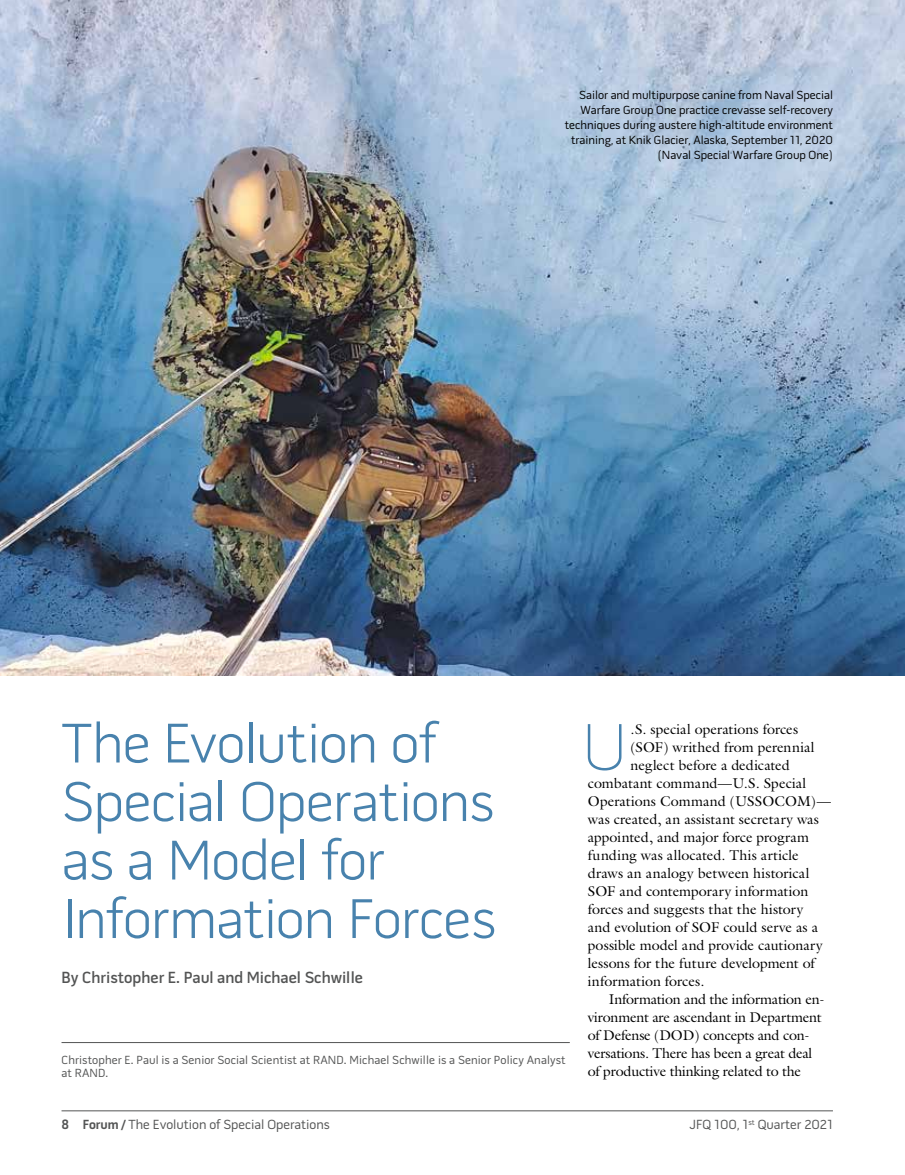
<style>
.page{position:relative;width:905px;height:1175px;background:#fff}
.page>*{position:absolute;margin:0;border:0;box-sizing:border-box;transform-origin:0 0}
.t1{font:100 67.2px "Pill Gothic 600 mg";color:#4882ad}
.t2{font:300 57px/58.5px "Pill Gothic 600 mg";letter-spacing:-.015em;color:#4882ad}
.t3{font:600 16.5px "Pill Gothic 600 mg";color:#535454}
.t4{font:14.25px "Galliard Std";letter-spacing:-.005em;color:#000}
.t5{font:14.25px "Galliard Std";letter-spacing:.015em;color:#000}
.t6{font:13.5px "Pill Gothic 600 mg";color:#535454}
.t7{font:12px/15px "Pill Gothic 600 mg";color:#000;text-align:right}
.t8{font:12px/13.5px "Pill Gothic 600 mg";letter-spacing:.01em;color:#535454}
.s1{font-weight:700}
</style>
<div class="page">
<hr style="left:62px;top:1110px;width:770px;height:1px;background:#535454">
<hr style="left:62px;top:1042px;width:508px;height:1px;background:#535454">
<img style="left:0;top:0;width:904px;height:675px">
<p class="t7" style="left:565px;top:88px;width:269px">Sailor and multipurpose canine from Naval Special Warfare Group One practice crevasse self-recovery techniques during austere high-altitude environment training, at Knik Glacier, Alaska, September 11, 2020 (Naval Special Warfare Group One)</p>
<h2 class="t2" style="left:62px;top:719px;width:436px">The Evolution of<br>Special Operations as a Model for<br>Information Forces</h2>
<p class="t3" style="left:62px;top:970px;width:303px">By Christopher E. Paul and Michael Schwille</p>
<p class="t8" style="left:62px;top:1054px;width:505px">Christopher E. Paul is a Senior Social Scientist at RAND. Michael Schwille is a Senior Policy Analyst at RAND.</p>
<h1 class="t1" style="left:581px;top:720px;width:48px">U</h1>
<p class="t4" style="left:630px;top:720px;width:169px">.S. special operations forces</p>
<p class="t4" style="left:630px;top:738px;width:185px">(SOF) writhed from perennial</p>
<p class="t4" style="left:630px;top:756px;width:161px">neglect before a dedicated</p>
<p class="t4" style="left:588px;top:774px;width:220px">combatant command—U.S. Special</p>
<p class="t4" style="left:588px;top:792px;width:245px">Operations Command (USSOCOM)—</p>
<p class="t4" style="left:588px;top:810px;width:233px">was created, an assistant secretary was</p>
<p class="t4" style="left:588px;top:828px;width:223px">appointed, and major force program</p>
<p class="t5" style="left:588px;top:846px;width:212px">funding was allocated. This article</p>
<p class="t4" style="left:588px;top:864px;width:223px">draws an analogy between historical</p>
<p class="t4" style="left:588px;top:882px;width:222px">SOF and contemporary information</p>
<p class="t4" style="left:588px;top:900px;width:217px">forces and suggests that the history</p>
<p class="t4" style="left:588px;top:918px;width:232px">and evolution of SOF could serve as a</p>
<p class="t4" style="left:588px;top:936px;width:236px">possible model and provide cautionary</p>
<p class="t4" style="left:588px;top:954px;width:228px">lessons for the future development of</p>
<p class="t4" style="left:588px;top:972px;width:118px">information forces.</p>
<p class="t4" style="left:609px;top:990px;width:217px">Information and the information en-</p>
<p class="t4" style="left:588px;top:1008px;width:235px">vironment are ascendant in Department</p>
<p class="t4" style="left:588px;top:1026px;width:223px">of Defense (DOD) concepts and con-</p>
<p class="t4" style="left:588px;top:1044px;width:226px">versations. There has been a great deal</p>
<p class="t4" style="left:588px;top:1062px;width:215px">of productive thinking related to the</p>
<p class="t6" style="left:62px;top:1119px;width:270px"><span class="s1">8 Forum /</span> The Evolution of Special Operations</p>
<p class="t6" style="left:689px;top:1119px;width:145px">JFQ 100, 1<sup>st</sup> Quarter 2021</p>
</div>
